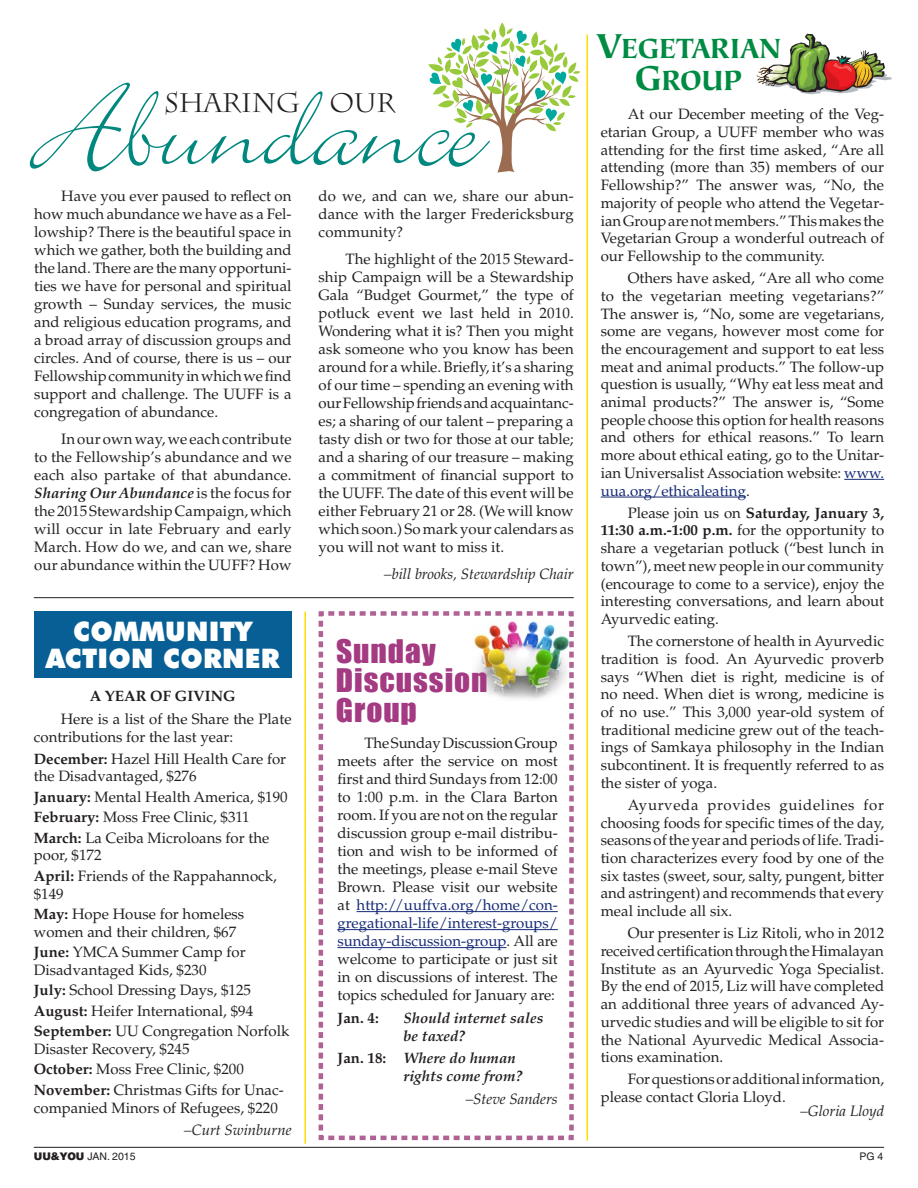
<style>
.page{position:relative;width:918px;height:1188px;background:#fff}
.page>*{position:absolute;margin:0;border:0;box-sizing:border-box;transform-origin:0 0}
.t1{font:137.1px "Bickley Script";color:#00887e}
.t2{font:900 31.2px/31.5px "Tiepolo";letter-spacing:-.015em;color:#008b43;text-align:center;scale:.94 1}
.t3{font:29.85px/29.8px "Impact";letter-spacing:.03em;color:#a43a82;scale:1.05 1}
.t4{font:900 27px/27px "Futura BT";letter-spacing:.01em;color:#fff;text-align:center}
.t5{font:26.7px "Charlemagne";letter-spacing:-.02em;color:#231f20}
.t6{font:15px/18px "Palatino";color:#231f20;text-align:justify}
.t7{font:italic 15px "Palatino";color:#231f20}
.t8{font:italic 700 15px/18px "Palatino";color:#231f20}
.t9{font:700 15px "Palatino";color:#231f20}
.t10{font:10.5px "Helvetica";color:#231f20}
.s1{font-weight:700;font-style:italic}
.s2{font-weight:700}
.s3{color:#142a76}
.s4{font-style:normal}
.s5{font-size:39px}
.s6{font-family:"Swiss 721 BT";font-weight:900}
</style>
<div class="page">
<hr style="left:34px;top:1147px;width:850px;height:1px;background:#231f20">
<hr style="left:844px;top:479px;width:40px;height:1px;background:#142a76">
<hr style="left:601px;top:497px;width:145px;height:1px;background:#142a76">
<hr style="left:34px;top:597px;width:540px;height:1px;background:#231f20">
<svg style="left:756px;top:34px;width:136px;height:60px"></svg>
<svg style="left:318px;top:611px;width:256px;height:530px"></svg>
<hr style="left:586px;top:34px;width:2px;height:1107px;background:#ffdc01">
<hr style="left:304px;top:612px;width:2px;height:532px;background:#ffdc01">
<div style="left:34px;top:611px;width:258px;height:67px;background:#075f95"></div>
<svg style="left:428px;top:23px;width:152px;height:150px"></svg>
<h1 class="t1" style="left:33px;top:61px;width:449px">Abundance</h1>
<h3 class="t5" style="left:164px;top:88px;width:233px">SHARING OUR</h3>
<p class="t6" style="left:34px;top:187px;width:259px;text-indent:27px">Have you ever paused to reflect on how much abundance we have as a Fel&shy;lowship? There is the beautiful space in which we gather, both the building and the land. There are the many opportuni&shy;ties we have for personal and spiritual growth – Sunday services, the music and religious education programs, and a broad array of discussion groups and circles. And of course, there is us – our Fellowship community in which we find support and challenge. The UUFF is a congregation of abundance.</p>
<p class="t6" style="left:34px;top:430px;width:259px;text-indent:27px">In our own way, we each contribute to the Fellowship’s abundance and we each also partake of that abundance.<br><span class="s1">Sharing Our Abundance</span> is the focus for the 2015 Stewardship Campaign, which will occur in late February and early March. How do we, and can we, share our abundance within the UUFF? How</p>
<h3 class="t4" style="left:46px;top:618px;width:235px">COMMUNITY<br>ACTION CORNER</h3>
<p class="t9" style="left:90px;top:687px;width:147px">A YEAR OF GIVING</p>
<p class="t6" style="left:34px;top:710px;width:259px;text-indent:27px">Here is a list of the Share the Plate contributions for the last year:</p>
<p class="t6" style="left:34px;top:750px;width:254px;line-height:17.5px"><span class="s2">December:</span> Hazel Hill Health Care for the Disadvantaged, $276</p>
<p class="t6" style="left:34px;top:787px;width:255px;line-height:20.5px;text-align:left"><span class="s2">January:</span> Mental Health America, $190<br><span class="s2">February:</span> Moss Free Clinic, $311<br><span class="s2">March:</span> La Ceiba Microloans for the</p>
<p class="t6" style="left:34px;top:845px;width:245px;line-height:20.5px">poor, $172<br><span class="s2">April:</span> Friends of the Rappahannock,</p>
<p class="t6" style="left:34px;top:883px;width:212px;line-height:20.5px">$149<br><span class="s2">May:</span> Hope House for homeless</p>
<p class="t6" style="left:34px;top:922px;width:213px;line-height:20.5px">women and their children, $67<br><span class="s2">June:</span> YMCA Summer Camp for</p>
<p class="t6" style="left:34px;top:960px;width:257px;line-height:20.5px;text-align:left">Disadvantaged Kids, $230<br><span class="s2">July:</span> School Dressing Days, $125<br><span class="s2">August:</span> Heifer International, $94<br><span class="s2">September:</span> UU Congregation Norfolk</p>
<p class="t6" style="left:34px;top:1039px;width:251px;line-height:20.5px;text-align:left">Disaster Recovery, $245<br><span class="s2">October:</span> Moss Free Clinic, $200<br><span class="s2">November:</span> Christmas Gifts for Unac-</p>
<p class="t6" style="left:34px;top:1099px;width:246px">companied Minors of Refugees, $220</p>
<p class="t7" style="left:184px;top:1121px;width:109px">–Curt Swinburne</p>
<p class="t6" style="left:319px;top:187px;width:257px">do we, and can we, share our abun&shy;dance with the larger Fredericksburg community?</p>
<p class="t6" style="left:319px;top:250px;width:257px;text-indent:27px">The highlight of the 2015 Steward&shy;ship Campaign will be a Stewardship Gala “Budget Gourmet,” the type of potluck event we last held in 2010.<br>Wondering what it is? Then you might ask someone who you know has been around for a while. Briefly, it’s a sharing of our time – spending an evening with our Fellowship friends and acquaintanc&shy;es; a sharing of our talent – preparing a tasty dish or two for those at our table; and a sharing of our treasure – making a commitment of financial support to the UUFF. The date of this event will be either February 21 or 28. (We will know which soon.) So mark your calendars as you will not want to miss it.</p>
<p class="t7" style="left:384px;top:565px;width:191px">–bill brooks, Stewardship Chair</p>
<h3 class="t3" style="left:336px;top:635px;width:146px">Sunday<br>Discussion<br>Group</h3>
<p class="t6" style="left:337px;top:734px;width:222px;text-indent:27px">The Sunday Discussion Group meets after the service on most first and third Sundays from 12:00 to 1:00 p.m. in the Clara Barton room. If you are not on the regular discussion group e-mail distribu&shy;tion and wish to be informed of the meetings, please e-mail Steve Brown. Please visit our website at <span class="s3">http://uuffva.org/home/con&shy;gregational-life/interest-groups/ sunday-discussion-group</span>. All are welcome to participate or just sit in on discussions of interest. The topics scheduled for January are:</p>
<p class="t9" style="left:338px;top:1009px;width:43px">Jan. 4:</p>
<p class="t8" style="left:403px;top:1009px;width:142px">Should internet sales be taxed?</p>
<p class="t8" style="left:404px;top:1049px;width:120px;text-indent:-66px"><span class="s4">Jan. 18:</span> Where do human rights come from?</p>
<p class="t7" style="left:466px;top:1090px;width:94px">–Steve Sanders</p>
<h2 class="t2" style="left:596px;top:34px;width:198px"><span class="s5">V</span>EGETARIAN<br><span class="s5">G</span>ROUP</h2>
<p class="t6" style="left:601px;top:106px;width:285px;text-indent:27px">At our December meeting of the Veg&shy;etarian Group, a UUFF member who was attending for the first time asked, “Are all attending (more than 35) members of our Fellowship?” The answer was, “No, the majority of people who attend the Vegetar&shy;ian Group are not members.” This makes the Vegetarian Group a wonderful outreach of our Fellowship to the community.</p>
<p class="t6" style="left:601px;top:269px;width:285px;text-indent:27px">Others have asked, “Are all who come to the vegetarian meeting vegetarians?” The answer is, “No, some are vegetarians, some are vegans, however most come for the encouragement and support to eat less meat and animal products.” The follow-up question is usually, “Why eat less meat and animal products?” The answer is, “Some people choose this option for health reasons and others for ethical reasons.” To learn more about ethical eating, go to the Unitar&shy;ian Universalist Association website: <span class="s3">www. uua.org/ethicaleating</span>.</p>
<p class="t6" style="left:601px;top:504px;width:285px;text-indent:27px">Please join us on <span class="s2">Saturday, January 3, 11:30 a.m.-1:00 p.m.</span> for the opportunity to share a vegetarian potluck (“best lunch in town”), meet new people in our community (encourage to come to a service), enjoy the interesting conversations, and learn about Ayurvedic eating.</p>
<p class="t6" style="left:601px;top:632px;width:285px;text-indent:27px">The cornerstone of health in Ayurvedic tradition is food. An Ayurvedic proverb says “When diet is right, medicine is of no need. When diet is wrong, medicine is of no use.” This 3,000 year-old system of traditional medicine grew out of the teach&shy;ings of Samkaya philosophy in the Indian subcontinent. It is frequently referred to as the sister of yoga.</p>
<p class="t6" style="left:601px;top:796px;width:285px;text-indent:27px">Ayurveda provides guidelines for choosing foods for specific times of the day, seasons of the year and periods of life. Tradi&shy;tion characterizes every food by one of the six tastes (sweet, sour, salty, pungent, bitter and astringent) and recommends that every meal include all six.</p>
<p class="t6" style="left:601px;top:925px;width:285px;text-indent:27px">Our presenter is Liz Ritoli, who in 2012 received certification through the Himalayan Institute as an Ayurvedic Yoga Specialist.<br>By the end of 2015, Liz will have completed an additional three years of advanced Ay&shy;urvedic studies and will be eligible to sit for the National Ayurvedic Medical Associa&shy;tions examination.</p>
<p class="t6" style="left:601px;top:1071px;width:285px;text-indent:27px">For questions or additional information, please contact Gloria Lloyd.</p>
<p class="t7" style="left:800px;top:1102px;width:85px">–Gloria Lloyd</p>
<p class="t10" style="left:34px;top:1151px;width:103px"><span class="s6">UU&amp;YOU</span> JAN. 2015</p>
<p class="t10" style="left:859px;top:1151px;width:25px">PG 4</p>
</div>
